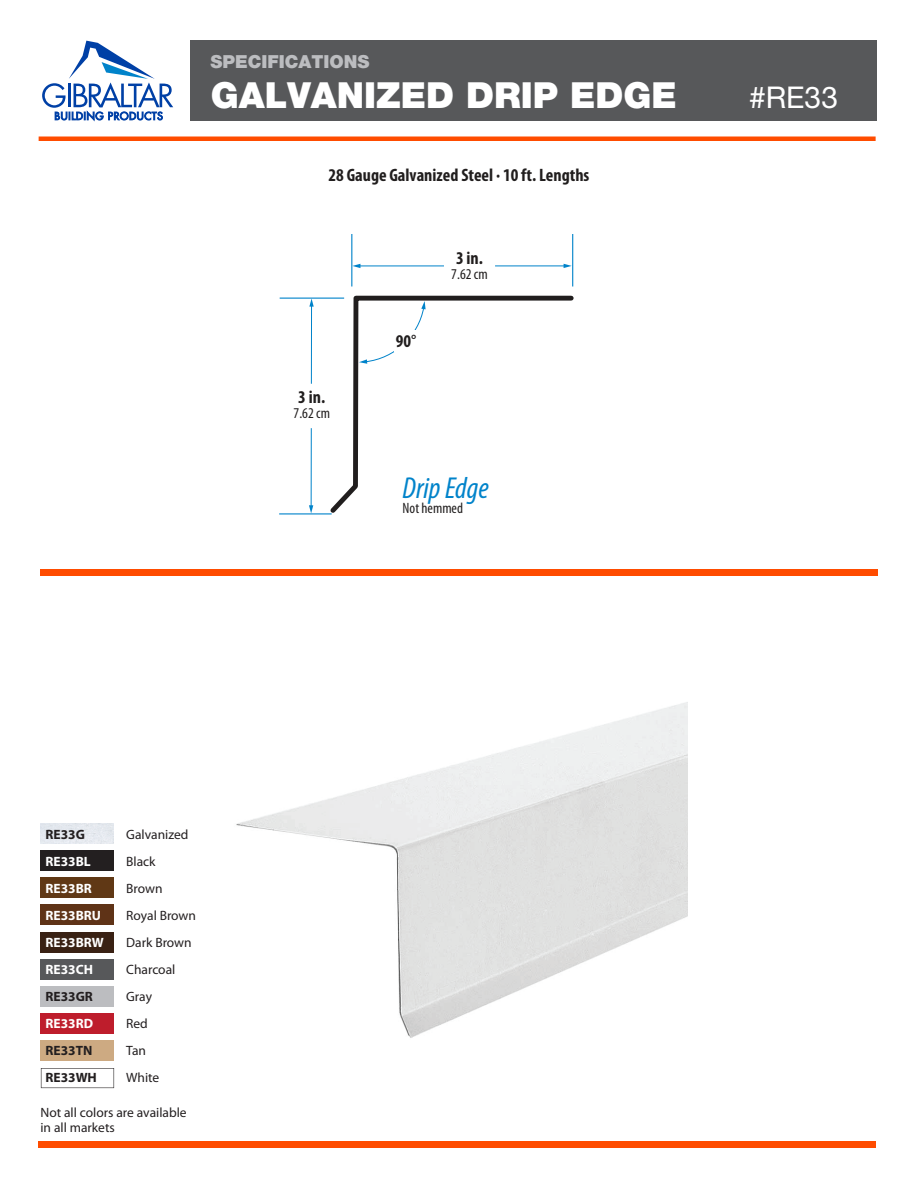
<style>
.page{position:relative;width:918px;height:1188px;background:#fff}
.page>*{position:absolute;margin:0;border:0;box-sizing:border-box;transform-origin:0 0}
.t1{font:900 36px "Helvetica Neue";color:#fff}
.t2{font:italic condensed 30.45px "Myriad Pro";color:#0083ca}
.t3{font:30px "Helvetica Neue";color:#fff}
.t4{font:700 condensed 18px "Myriad Pro";color:#211e1e}
.t5{font:900 18px "Helvetica Neue";color:#bcbdc0}
.t6{font:condensed 15px "Myriad Pro";color:#211e1e}
.t7{font:13.5px/15px "Myriad Pro";color:#231f20}
.t8{font:700 13.5px "Myriad Pro";color:#fff}
.t9{font:700 13.5px "Myriad Pro";color:#231f20}
</style>
<div class="page">
<div style="left:190px;top:40px;width:687px;height:81px;background:#57585a"></div>
<svg style="left:42px;top:41px;width:131px;height:80px"></svg>
<div style="left:39px;top:136px;width:837px;height:5px;background:#ff4c00"></div>
<div style="left:39px;top:1141px;width:837px;height:6px;background:#ff4c00"></div>
<div style="left:40px;top:569px;width:838px;height:6px;background:#ff4c00"></div>
<hr style="left:359px;top:266px;width:206px;height:1px;background:#0083ca">
<svg style="left:352px;top:264px;width:8px;height:4px"></svg>
<svg style="left:564px;top:264px;width:8px;height:4px"></svg>
<div style="left:444px;top:262px;width:51px;height:8px;background:#fff"></div>
<hr style="left:351px;top:234px;width:1px;height:52px;background:#0083ca">
<hr style="left:572px;top:234px;width:1px;height:52px;background:#0083ca">
<hr style="left:311px;top:305px;width:1px;height:202px;background:#0083ca">
<svg style="left:309px;top:505px;width:4px;height:8px"></svg>
<svg style="left:309px;top:299px;width:5px;height:8px"></svg>
<div style="left:307px;top:384px;width:28px;height:44px;background:#fff"></div>
<hr style="left:279px;top:513px;width:53px;height:1px;background:#0083ca">
<hr style="left:280px;top:298px;width:64px;height:1px;background:#0083ca">
<svg style="left:326px;top:295px;width:248px;height:220px"></svg>
<svg style="left:359px;top:301px;width:67px;height:63px"></svg>
<div style="left:394px;top:331px;width:24px;height:21px;background:#fff"></div>
<img style="left:236px;top:702px;width:451px;height:336px">
<div style="left:41px;top:851px;width:73px;height:20px;background:#231f20"></div>
<div style="left:41px;top:878px;width:73px;height:20px;background:#603815"></div>
<div style="left:41px;top:905px;width:73px;height:20px;background:#5f3317"></div>
<div style="left:41px;top:932px;width:73px;height:20px;background:#392113"></div>
<div style="left:41px;top:959px;width:73px;height:20px;background:#57585a"></div>
<div style="left:41px;top:986px;width:73px;height:21px;background:#bcbdc0"></div>
<div style="left:41px;top:1014px;width:73px;height:20px;background:#be1d2c"></div>
<div style="left:41px;top:1041px;width:73px;height:20px;background:#cdaa82"></div>
<svg style="left:41px;top:1068px;width:73px;height:20px"></svg>
<div style="left:40px;top:823px;width:74px;height:21px;background:#e5e9ef"></div>
<h3 class="t5" style="left:211px;top:51px;width:161px">SPECIFICATIONS</h3>
<h1 class="t1" style="left:211px;top:74px;width:468px">GALVANIZED DRIP EDGE</h1>
<h3 class="t3" style="left:749px;top:79px;width:90px">#RE33</h3>
<h3 class="t4" style="left:329px;top:163px;width:262px">28 Gauge Galvanized Steel · 10 ft. Lengths</h3>
<h3 class="t4" style="left:298px;top:386px;width:28px">3 in.</h3>
<p class="t6" style="left:294px;top:404px;width:38px">7.62 cm</p>
<h3 class="t4" style="left:396px;top:330px;width:22px">90°</h3>
<h3 class="t4" style="left:456px;top:247px;width:28px">3 in.</h3>
<p class="t6" style="left:451px;top:265px;width:38px">7.62 cm</p>
<h2 class="t2" style="left:403px;top:470px;width:88px">Drip Edge</h2>
<p class="t6" style="left:403px;top:499px;width:62px">Not hemmed</p>
<p class="t9" style="left:45px;top:826px;width:41px">RE33G</p>
<p class="t7" style="left:126px;top:827px;width:64px">Galvanized</p>
<p class="t8" style="left:45px;top:853px;width:47px">RE33BL</p>
<p class="t7" style="left:126px;top:854px;width:31px">Black</p>
<p class="t8" style="left:45px;top:880px;width:48px">RE33BR</p>
<p class="t7" style="left:126px;top:881px;width:38px">Brown</p>
<p class="t8" style="left:45px;top:907px;width:57px">RE33BRU</p>
<p class="t7" style="left:126px;top:908px;width:71px">Royal Brown</p>
<p class="t8" style="left:45px;top:934px;width:60px">RE33BRW</p>
<p class="t7" style="left:126px;top:935px;width:67px">Dark Brown</p>
<p class="t8" style="left:45px;top:961px;width:49px">RE33CH</p>
<p class="t7" style="left:126px;top:962px;width:51px">Charcoal</p>
<p class="t9" style="left:45px;top:988px;width:49px">RE33GR</p>
<p class="t7" style="left:126px;top:989px;width:27px">Gray</p>
<p class="t8" style="left:45px;top:1015px;width:49px">RE33RD</p>
<p class="t7" style="left:126px;top:1016px;width:23px">Red</p>
<p class="t9" style="left:45px;top:1042px;width:48px">RE33TN</p>
<p class="t7" style="left:126px;top:1043px;width:21px">Tan</p>
<p class="t9" style="left:45px;top:1069px;width:53px">RE33WH</p>
<p class="t7" style="left:126px;top:1070px;width:35px">White</p>
<p class="t7" style="left:41px;top:1105px;width:148px">Not all colors are available in all markets</p>
</div>
